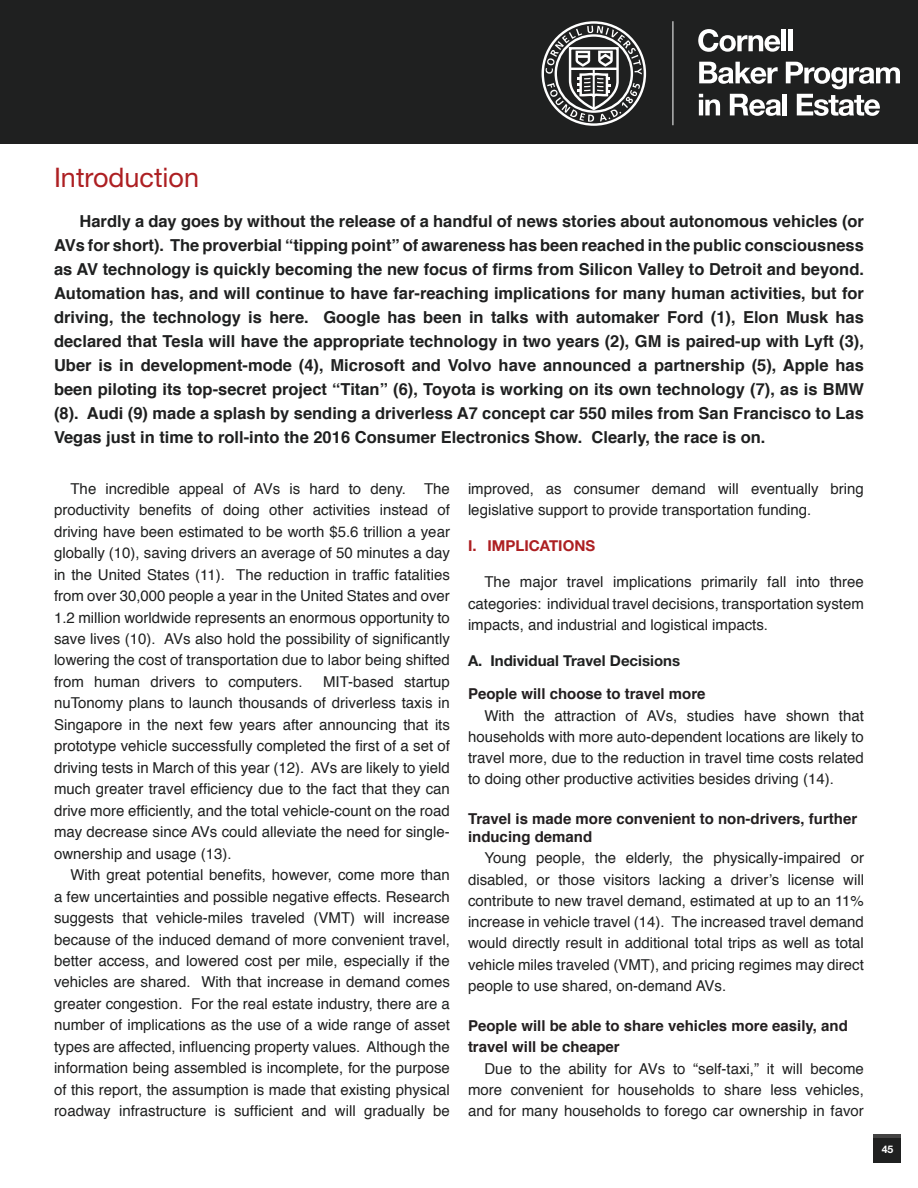
<style>
.page{position:relative;width:918px;height:1188px;background:#fff}
.page>*{position:absolute;margin:0;border:0;box-sizing:border-box;transform-origin:0 0}
.t1{font:27px "Helvetica Neue LT Std";color:#ad1f22}
.t2{font:700 16.5px/24px "Helvetica";color:#1f2020;text-align:justify}
.t3{font:15px/21.5px "Helvetica";color:#1f2020;text-align:justify}
.t4{font:700 15px/18.3px "Helvetica";color:#231f20}
.t5{font:700 15px "Helvetica Neue LT Std";color:#1f2020}
.t6{font:700 15px "Helvetica Neue LT Std";color:#ad1f22}
.t7{font:700 10.5px "Helvetica Neue LT Std";color:#fff}
</style>
<div class="page">
<div style="left:874px;top:1134px;width:27px;height:28px;background:#1f2020"></div>
<div style="left:0;top:0;width:918px;height:144px;background:#1f2020"></div>
<hr style="left:874px;top:1134px;width:27px;height:4px;background:#434343">
<svg style="left:698px;top:29px;width:82px;height:23px"></svg>
<hr style="left:782px;top:30px;width:4px;height:21px;background:#fff">
<div style="left:788px;top:30px;width:5px;height:21px;background:#fff"></div>
<svg style="left:699px;top:62px;width:201px;height:54px"></svg>
<hr style="left:672px;top:21px;width:1px;height:104px;background:#fff">
<div style="left:542px;top:21px;width:104px;height:105px;border:2px solid #fff;border-radius:50%"></div>
<svg style="left:546px;top:26px;width:96px;height:96px"></svg>
<h1 class="t1" style="left:54px;top:161px;width:147px">Introduction</h1>
<p class="t2" style="left:54px;top:211px;width:812px;text-indent:25px">Hardly a day goes by without the release of a handful of news stories about autonomous vehicles (or AVs for short). The proverbial “tipping point” of awareness has been reached in the public consciousness as AV technology is quickly becoming the new focus of firms from Silicon Valley to Detroit and beyond.<br>Automation has, and will continue to have far-reaching implications for many human activities, but for driving, the technology is here. Google has been in talks with automaker Ford (1), Elon Musk has declared that Tesla will have the appropriate technology in two years (2), GM is paired-up with Lyft (3), Uber is in development-mode (4), Microsoft and Volvo have announced a partnership (5), Apple has been piloting its top-secret project “Titan” (6), Toyota is working on its own technology (7), as is BMW (8). Audi (9) made a splash by sending a driverless A7 concept car 550 miles from San Francisco to Las Vegas just in time to roll-into the 2016 Consumer Electronics Show. Clearly, the race is on.</p>
<p class="t3" style="left:468px;top:479px;width:397px">improved, as consumer demand will eventually bring legislative support to provide transportation funding.</p>
<p class="t6" style="left:468px;top:537px;width:129px">I. IMPLICATIONS</p>
<p class="t3" style="left:468px;top:573px;width:397px;text-indent:16px">The major travel implications primarily fall into three categories: individual travel decisions, transportation system impacts, and industrial and logistical impacts.</p>
<p class="t5" style="left:468px;top:652px;width:214px">A. Individual Travel Decisions</p>
<p class="t4" style="left:468px;top:686px;width:239px">People will choose to travel more</p>
<p class="t3" style="left:468px;top:706px;width:397px;text-indent:16px">With the attraction of AVs, studies have shown that households with more auto-dependent locations are likely to travel more, due to the reduction in travel time costs related to doing other productive activities besides driving (14).</p>
<p class="t4" style="left:468px;top:811px;width:391px">Travel is made more convenient to non-drivers, further inducing demand</p>
<p class="t3" style="left:468px;top:849px;width:398px;text-indent:16px">Young people, the elderly, the physically-impaired or disabled, or those visitors lacking a driver’s license will contribute to new travel demand, estimated at up to an 11% increase in vehicle travel (14). The increased travel demand would directly result in additional total trips as well as total vehicle miles traveled (VMT), and pricing regimes may direct people to use shared, on-demand AVs.</p>
<p class="t4" style="left:468px;top:1016px;width:381px;line-height:21.9px">People will be able to share vehicles more easily, and travel will be cheaper</p>
<p class="t3" style="left:468px;top:1059px;width:397px;text-indent:16px">Due to the ability for AVs to “self-taxi,” it will become more convenient for households to share less vehicles, and for many households to forego car ownership in favor</p>
<p class="t3" style="left:54px;top:479px;width:398px;text-indent:16px">The incredible appeal of AVs is hard to deny. The productivity benefits of doing other activities instead of driving have been estimated to be worth $5.6 trillion a year globally (10), saving drivers an average of 50 minutes a day in the United States (11). The reduction in traffic fatalities from over 30,000 people a year in the United States and over 1.2 million worldwide represents an enormous opportunity to save lives (10). AVs also hold the possibility of significantly lowering the cost of transportation due to labor being shifted from human drivers to computers.</p>
<p class="t3" style="left:54px;top:672px;width:398px;text-indent:269px">MIT-based startup nuTonomy plans to launch thousands of driverless taxis in Singapore in the next few years after announcing that its prototype vehicle successfully completed the first of a set of driving tests in March of this year (12). AVs are likely to yield much greater travel efficiency due to the fact that they can drive more efficiently, and the total vehicle-count on the road may decrease since AVs could alleviate the need for single&shy;ownership and usage (13).</p>
<p class="t3" style="left:54px;top:865px;width:397px;text-indent:16px">With great potential benefits, however, come more than a few uncertainties and possible negative effects. Research suggests that vehicle-miles traveled (VMT) will increase because of the induced demand of more convenient travel, better access, and lowered cost per mile, especially if the vehicles are shared. With that increase in demand comes greater congestion. For the real estate industry, there are a number of implications as the use of a wide range of asset types are affected, influencing property values. Although the information being assembled is incomplete, for the purpose of this report, the assumption is made that existing physical roadway infrastructure is sufficient and will gradually be</p>
<p class="t7" style="left:882px;top:1142px;width:13px">45</p>
</div>
